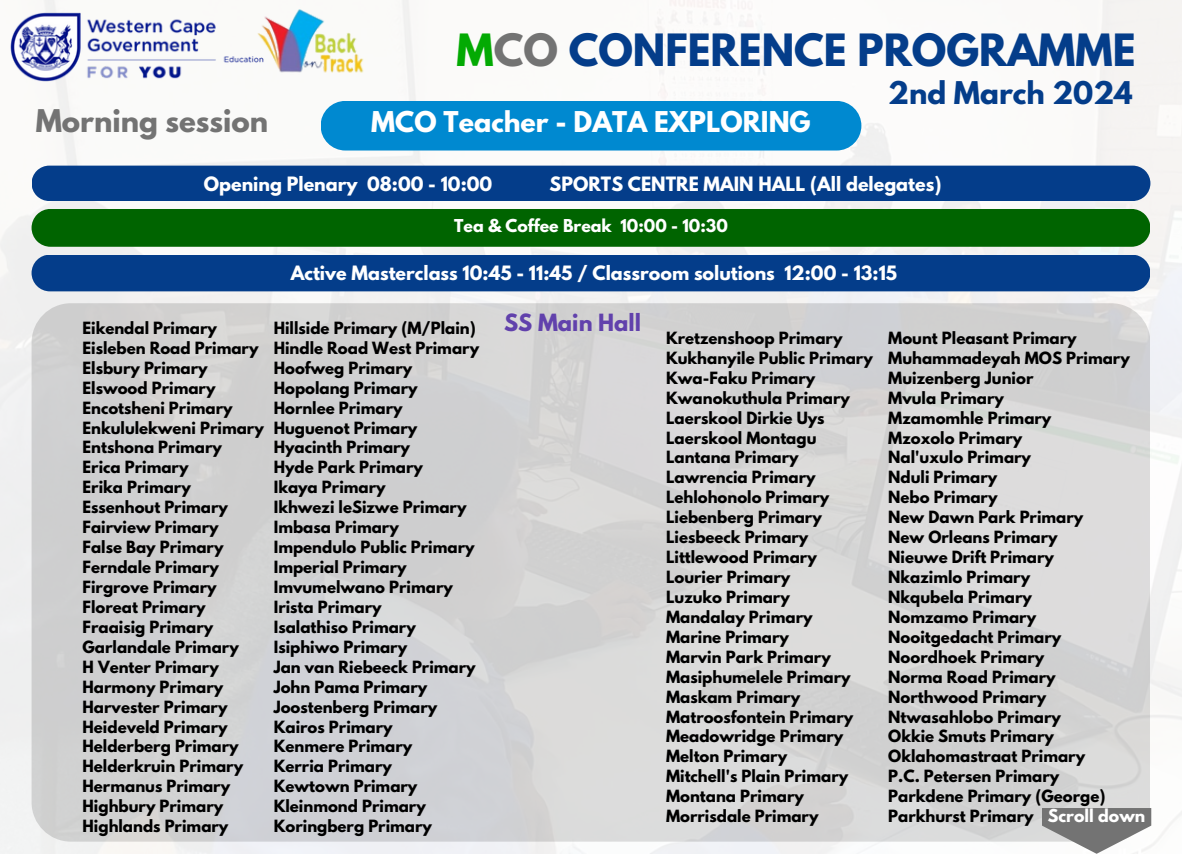
<style>
.page{position:relative;width:1182px;height:854px;background:#fff}
.page>*{position:absolute;margin:0;border:0;box-sizing:border-box;transform-origin:0 0}
.t1{font:700 39.38px "League Spartan";color:#043d8a}
.t2{font:700 27.65px "League Spartan";color:#737373}
.t3{font:700 27.65px "League Spartan";color:#043d8a}
.t4{font:700 25.38px "League Spartan";color:#fff}
.t5{font:700 21px "League Spartan";color:#6141ac}
.t6{font:700 17.5px "League Spartan";color:#fff}
.t7{font:700 15.75px "League Spartan";color:#fff}
.t8{font:700 14.88px "League Spartan";color:#000}
.s1{color:#03aa03}
.s2{color:#737373}
</style>
<div class="page">
<img style="left:0;top:0;width:1181px;height:853px">
<img style="left:10px;top:12px;width:243px;height:70px">
<img style="left:253px;top:7px;width:118px;height:75px">
<div style="left:32px;top:165px;width:1118px;height:36px;background:#043d8a"></div>
<div style="left:32px;top:209px;width:1118px;height:38px;background:#006400"></div>
<div style="left:32px;top:254px;width:1118px;height:37px;background:#043d8a;border-radius:18px"></div>
<svg style="left:1041px;top:807px;width:110px;height:46px"></svg>
<div style="left:320px;top:101px;width:541px;height:49px;background:#0089d0;border-radius:25px"></div>
<h2 class="t1" style="left:456px;top:30px;width:680px"><span class="s1">M</span><span class="s2">CO</span> CONFERENCE PROGRAMME</h2>
<p class="t2" style="left:36px;top:107px;width:234px">Morning session</p>
<h4 class="t4" style="left:371px;top:109px;width:441px">MCO Teacher - DATA EXPLORING</h4>
<p class="t3" style="left:888px;top:79px;width:246px">2nd March 2024</p>
<p class="t6" style="left:204px;top:175px;width:290px">Opening Plenary 08:00 - 10:00</p>
<p class="t6" style="left:549px;top:175px;width:393px">SPORTS CENTRE MAIN HALL (All delegates)</p>
<h2 class="t7" style="left:454px;top:217px;width:275px">Tea &amp; Coffee Break 10:00 - 10:30</h2>
<h1 class="t6" style="left:291px;top:264px;width:608px">Active Masterclass 10:45 - 11:45 / Classroom solutions 12:00 - 13:15</h1>
<p class="t8" style="left:83px;top:320px;width:136px">Eikendal Primary</p>
<h4 class="t8" style="left:83px;top:340px;width:177px">Eisleben Road Primary</h4>
<p class="t8" style="left:83px;top:360px;width:127px">Elsbury Primary</p>
<p class="t8" style="left:83px;top:380px;width:134px">Elswood Primary</p>
<p class="t8" style="left:83px;top:400px;width:152px">Encotsheni Primary</p>
<p class="t8" style="left:83px;top:420px;width:183px">Enkululekweni Primary</p>
<p class="t8" style="left:83px;top:440px;width:141px">Entshona Primary</p>
<p class="t8" style="left:83px;top:460px;width:107px">Erica Primary</p>
<p class="t8" style="left:83px;top:479px;width:110px">Erika Primary</p>
<p class="t8" style="left:83px;top:499px;width:147px">Essenhout Primary</p>
<p class="t8" style="left:83px;top:519px;width:138px">Fairview Primary</p>
<p class="t8" style="left:83px;top:539px;width:142px">False Bay Primary</p>
<p class="t8" style="left:83px;top:559px;width:138px">Ferndale Primary</p>
<p class="t8" style="left:83px;top:579px;width:136px">Firgrove Primary</p>
<p class="t8" style="left:83px;top:599px;width:125px">Floreat Primary</p>
<p class="t8" style="left:83px;top:619px;width:132px">Fraaisig Primary</p>
<p class="t8" style="left:83px;top:639px;width:158px">Garlandale Primary</p>
<p class="t8" style="left:83px;top:659px;width:138px">H Venter Primary</p>
<p class="t8" style="left:83px;top:679px;width:142px">Harmony Primary</p>
<p class="t8" style="left:83px;top:698px;width:146px">Harvester Primary</p>
<p class="t8" style="left:83px;top:718px;width:146px">Heideveld Primary</p>
<p class="t8" style="left:83px;top:738px;width:158px">Helderberg Primary</p>
<p class="t8" style="left:83px;top:758px;width:162px">Helderkruin Primary</p>
<p class="t8" style="left:83px;top:778px;width:149px">Hermanus Primary</p>
<p class="t8" style="left:83px;top:798px;width:142px">Highbury Primary</p>
<p class="t8" style="left:83px;top:818px;width:147px">Highlands Primary</p>
<p class="t8" style="left:274px;top:320px;width:203px">Hillside Primary (M/Plain)</p>
<p class="t8" style="left:274px;top:340px;width:207px">Hindle Road West Primary</p>
<p class="t8" style="left:274px;top:360px;width:140px">Hoofweg Primary</p>
<p class="t8" style="left:274px;top:380px;width:145px">Hopolang Primary</p>
<p class="t8" style="left:274px;top:400px;width:130px">Hornlee Primary</p>
<p class="t8" style="left:274px;top:420px;width:145px">Huguenot Primary</p>
<p class="t8" style="left:274px;top:440px;width:138px">Hyacinth Primary</p>
<p class="t8" style="left:274px;top:460px;width:151px">Hyde Park Primary</p>
<p class="t8" style="left:274px;top:479px;width:113px">Ikaya Primary</p>
<p class="t8" style="left:274px;top:499px;width:194px">Ikhwezi leSizwe Primary</p>
<p class="t8" style="left:274px;top:519px;width:127px">Imbasa Primary</p>
<p class="t8" style="left:274px;top:539px;width:202px">Impendulo Public Primary</p>
<p class="t8" style="left:274px;top:559px;width:134px">Imperial Primary</p>
<p class="t8" style="left:274px;top:579px;width:181px">Imvumelwano Primary</p>
<p class="t8" style="left:274px;top:599px;width:109px">Irista Primary</p>
<p class="t8" style="left:274px;top:619px;width:144px">Isalathiso Primary</p>
<p class="t8" style="left:274px;top:639px;width:135px">Isiphiwo Primary</p>
<p class="t8" style="left:274px;top:659px;width:203px">Jan van Riebeeck Primary</p>
<p class="t8" style="left:274px;top:679px;width:155px">John Pama Primary</p>
<p class="t8" style="left:274px;top:698px;width:165px">Joostenberg Primary</p>
<p class="t8" style="left:274px;top:718px;width:120px">Kairos Primary</p>
<p class="t8" style="left:274px;top:738px;width:140px">Kenmere Primary</p>
<p class="t8" style="left:274px;top:758px;width:120px">Kerria Primary</p>
<p class="t8" style="left:274px;top:778px;width:145px">Kewtown Primary</p>
<p class="t8" style="left:274px;top:798px;width:153px">Kleinmond Primary</p>
<p class="t8" style="left:274px;top:818px;width:160px">Koringberg Primary</p>
<p class="t5" style="left:504px;top:312px;width:138px">SS Main Hall</p>
<p class="t8" style="left:666px;top:330px;width:178px">Kretzenshoop Primary</p>
<h3 class="t8" style="left:666px;top:350px;width:208px">Kukhanyile Public Primary</h3>
<p class="t8" style="left:666px;top:370px;width:151px">Kwa-Faku Primary</p>
<p class="t8" style="left:666px;top:390px;width:185px">Kwanokuthula Primary</p>
<p class="t8" style="left:666px;top:410px;width:160px">Laerskool Dirkie Uys</p>
<p class="t8" style="left:666px;top:430px;width:152px">Laerskool Montagu</p>
<p class="t8" style="left:666px;top:450px;width:134px">Lantana Primary</p>
<p class="t8" style="left:666px;top:469px;width:151px">Lawrencia Primary</p>
<p class="t8" style="left:666px;top:489px;width:165px">Lehlohonolo Primary</p>
<p class="t8" style="left:666px;top:509px;width:157px">Liebenberg Primary</p>
<p class="t8" style="left:666px;top:529px;width:144px">Liesbeeck Primary</p>
<p class="t8" style="left:666px;top:549px;width:152px">Littlewood Primary</p>
<p class="t8" style="left:666px;top:569px;width:126px">Lourier Primary</p>
<p class="t8" style="left:666px;top:589px;width:125px">Luzuko Primary</p>
<p class="t8" style="left:666px;top:609px;width:148px">Mandalay Primary</p>
<p class="t8" style="left:666px;top:629px;width:124px">Marine Primary</p>
<p class="t8" style="left:666px;top:649px;width:166px">Marvin Park Primary</p>
<p class="t8" style="left:666px;top:669px;width:186px">Masiphumelele Primary</p>
<p class="t8" style="left:666px;top:689px;width:135px">Maskam Primary</p>
<p class="t8" style="left:666px;top:708px;width:189px">Matroosfontein Primary</p>
<p class="t8" style="left:666px;top:728px;width:179px">Meadowridge Primary</p>
<p class="t8" style="left:666px;top:748px;width:122px">Melton Primary</p>
<p class="t8" style="left:666px;top:768px;width:184px">Mitchell's Plain Primary</p>
<p class="t8" style="left:666px;top:788px;width:139px">Montana Primary</p>
<p class="t8" style="left:666px;top:808px;width:154px">Morrisdale Primary</p>
<p class="t8" style="left:888px;top:330px;width:190px">Mount Pleasant Primary</p>
<p class="t8" style="left:888px;top:350px;width:243px">Muhammadeyah MOS Primary</p>
<p class="t8" style="left:888px;top:370px;width:147px">Muizenberg Junior</p>
<p class="t8" style="left:888px;top:390px;width:117px">Mvula Primary</p>
<p class="t8" style="left:888px;top:410px;width:165px">Mzamomhle Primary</p>
<p class="t8" style="left:888px;top:430px;width:136px">Mzoxolo Primary</p>
<p class="t8" style="left:888px;top:450px;width:144px">Nal'uxulo Primary</p>
<p class="t8" style="left:888px;top:469px;width:111px">Nduli Primary</p>
<p class="t8" style="left:888px;top:489px;width:111px">Nebo Primary</p>
<p class="t8" style="left:888px;top:509px;width:197px">New Dawn Park Primary</p>
<p class="t8" style="left:888px;top:529px;width:171px">New Orleans Primary</p>
<p class="t8" style="left:888px;top:549px;width:167px">Nieuwe Drift Primary</p>
<p class="t8" style="left:888px;top:569px;width:143px">Nkazimlo Primary</p>
<p class="t8" style="left:888px;top:589px;width:145px">Nkqubela Primary</p>
<p class="t8" style="left:888px;top:609px;width:149px">Nomzamo Primary</p>
<p class="t8" style="left:888px;top:629px;width:174px">Nooitgedacht Primary</p>
<p class="t8" style="left:888px;top:649px;width:157px">Noordhoek Primary</p>
<p class="t8" style="left:888px;top:669px;width:169px">Norma Road Primary</p>
<p class="t8" style="left:888px;top:689px;width:159px">Northwood Primary</p>
<p class="t8" style="left:888px;top:708px;width:174px">Ntwasahlobo Primary</p>
<p class="t8" style="left:888px;top:728px;width:167px">Okkie Smuts Primary</p>
<p class="t8" style="left:888px;top:748px;width:198px">Oklahomastraat Primary</p>
<p class="t8" style="left:888px;top:768px;width:172px">P.C. Petersen Primary</p>
<p class="t8" style="left:888px;top:788px;width:219px">Parkdene Primary (George)</p>
<p class="t8" style="left:888px;top:808px;width:147px">Parkhurst Primary</p>
<h2 class="t7" style="left:1047px;top:807px;width:99px">Scroll down</h2>
</div>
